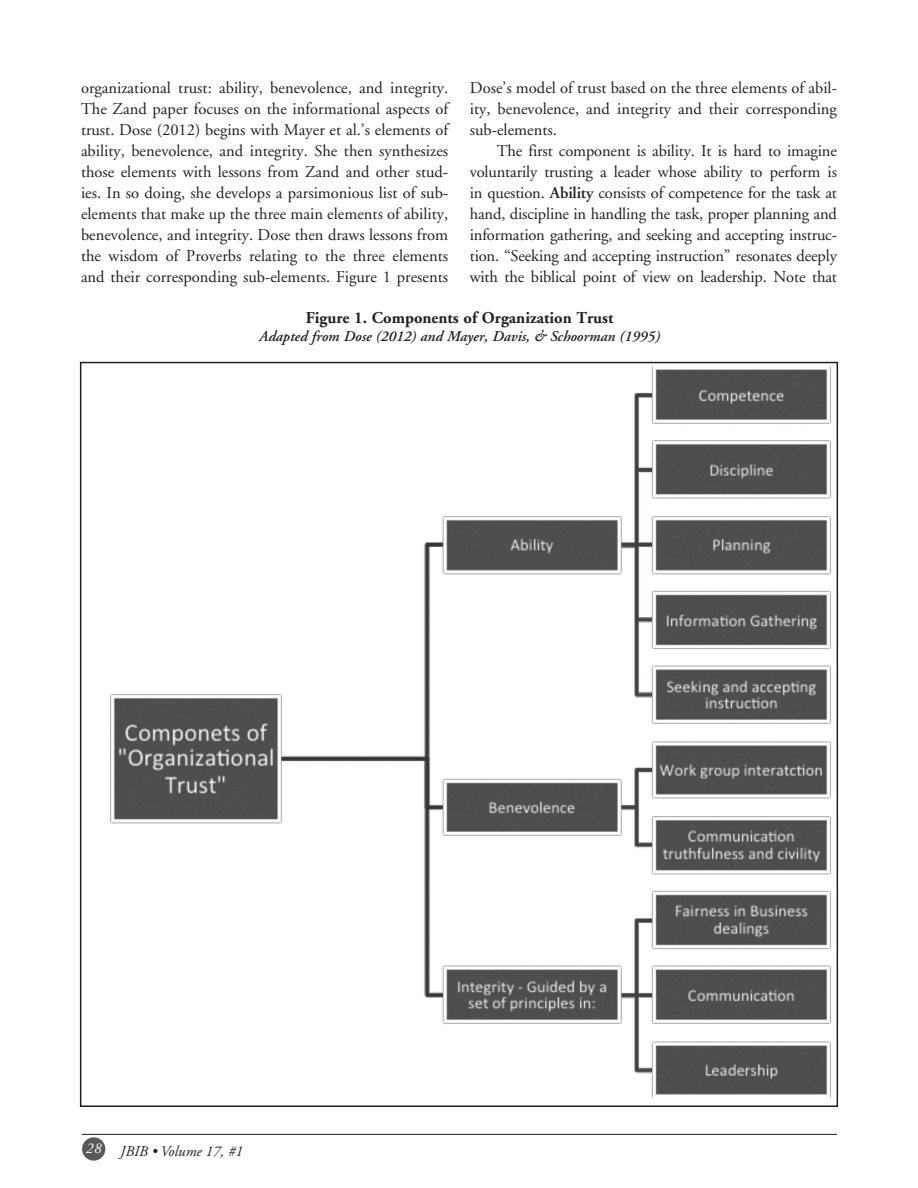
<style>
.page{position:relative;width:918px;height:1188px;background:#fff}
.page>*{position:absolute;margin:0;border:0;box-sizing:border-box;transform-origin:0 0}
.t1{font:16.5px/21px "Adobe Garamond";color:#231f20;text-align:justify}
.t2{font:700 16.5px "Adobe Garamond";color:#231f20}
.t3{font:italic 600 15px "Adobe Garamond";color:#231f20}
.t4{font:italic 15px "Adobe Garamond";color:#231f20}
.s1{font-weight:600}
</style>
<div class="page">
<hr style="left:82px;top:1134px;width:755px;height:1px;background:#231f20">
<div style="left:82px;top:1137px;width:23px;height:24px;background:#57585a;border-radius:50%"></div>
<img style="left:110px;top:366px;width:729px;height:731px">
<p class="t1" style="left:81px;top:78px;width:369px">organizational trust: ability, benevolence, and integrity.<br>The Zand paper focuses on the informational aspects of trust. Dose (2012) begins with Mayer et al.’s elements of ability, benevolence, and integrity. She then synthesizes those elements with lessons from Zand and other stud&shy;ies. In so doing, she develops a parsimonious list of sub&shy;elements that make up the three main elements of ability, benevolence, and integrity. Dose then draws lessons from the wisdom of Proverbs relating to the three elements and their corresponding sub-elements. Figure 1 presents</p>
<p class="t1" style="left:470px;top:78px;width:369px">Dose’s model of trust based on the three elements of abil&shy;ity, benevolence, and integrity and their corresponding sub-elements.</p>
<p class="t1" style="left:470px;top:141px;width:369px;text-indent:27px">The first component is ability. It is hard to imagine voluntarily trusting a leader whose ability to perform is in question. <span class="s1">Ability</span> consists of competence for the task at hand, discipline in handling the task, proper planning and information gathering, and seeking and accepting instruc&shy;tion. “Seeking and accepting instruction” resonates deeply with the biblical point of view on leadership. Note that</p>
<p class="t2" style="left:306px;top:309px;width:309px">Figure 1. Components of Organization Trust</p>
<p class="t3" style="left:259px;top:328px;width:402px">Adapted from Dose (2012) and Mayer, Davis, &amp; Schoorman (1995)</p>
<p class="t4" style="left:86px;top:1144px;width:159px"><sup>28</sup> JBIB • Volume 17, #1</p>
</div>
